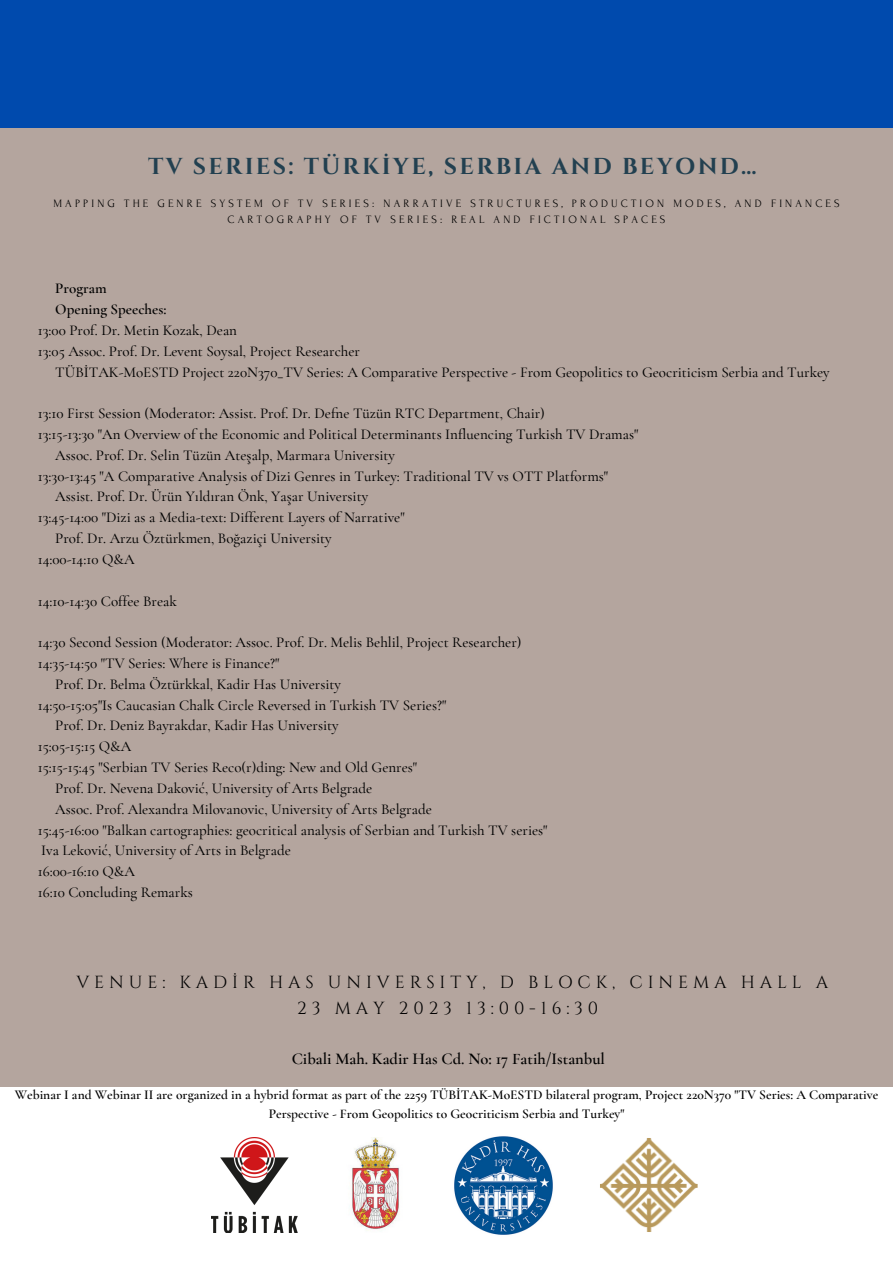
<style>
.page{position:relative;width:893px;height:1263px;background:#b4a59e}
.page>*{position:absolute;margin:0;border:0;box-sizing:border-box;transform-origin:0 0}
.t1{font:700 23.02px "Cinzel";letter-spacing:.1em;color:#224050}
.t2{font:17.48px "Cinzel";letter-spacing:.28em;color:#000}
.t3{font:600 16.5px "Cormorant Garamond";color:#000}
.t4{font:500 15px "Cormorant Garamond";color:#000}
.t5{font:600 15px "Cormorant Garamond";color:#000}
.t6{font:600 13.5px/18.6px "Cormorant Garamond";color:#000;text-align:center}
.t7{font:11.25px "Forum";letter-spacing:.28em;color:#000}
</style>
<div class="page">
<div style="left:0;top:1087px;width:893px;height:176px;background:#fff"></div>
<img style="left:454px;top:1136px;width:99px;height:99px">
<img style="left:350px;top:1137px;width:50px;height:94px">
<img style="left:600px;top:1138px;width:98px;height:94px">
<img style="left:212px;top:1137px;width:86px;height:95px">
<div style="left:0;top:0;width:893px;height:128px;background:#004aad"></div>
<p class="t1" style="left:148px;top:152px;width:610px">TV SERIES: TÜRKİYE, SERBIA AND BEYOND…</p>
<p class="t7" style="left:53px;top:197px;width:787px">MAPPING THE GENRE SYSTEM OF TV SERIES: NARRATIVE STRUCTURES, PRODUCTION MODES, AND FINANCES</p>
<p class="t7" style="left:228px;top:214px;width:439px">CARTOGRAPHY OF TV SERIES: REAL AND FICTIONAL SPACES</p>
<p class="t5" style="left:55px;top:279px;width:53px">Program</p>
<p class="t5" style="left:55px;top:300px;width:113px">Opening Speeches:</p>
<p class="t4" style="left:38px;top:321px;width:201px">13:00 Prof. Dr. Metin Kozak, Dean</p>
<p class="t4" style="left:38px;top:342px;width:324px">13:05 Assoc. Prof. Dr. Levent Soysal, Project Researcher</p>
<p class="t4" style="left:55px;top:363px;width:776px">TÜBİTAK-MoESTD Project 220N370_TV Series: A Comparative Perspective - From Geopolitics to Geocriticism Serbia and Turkey</p>
<p class="t4" style="left:38px;top:404px;width:509px">13:10 First Session (Moderator: Assist. Prof. Dr. Defne Tüzün RTC Department, Chair)</p>
<p class="t4" style="left:38px;top:425px;width:602px">13:15-13:30 "An Overview of the Economic and Political Determinants Influencing Turkish TV Dramas"</p>
<p class="t4" style="left:55px;top:446px;width:341px">Assoc. Prof. Dr. Selin Tüzün Ateşalp, Marmara University</p>
<p class="t4" style="left:38px;top:467px;width:572px">13:30-13:45 "A Comparative Analysis of Dizi Genres in Turkey: Traditional TV vs OTT Platforms"</p>
<p class="t4" style="left:55px;top:488px;width:314px">Assist. Prof. Dr. Ürün Yıldıran Önk, Yaşar University</p>
<p class="t4" style="left:38px;top:508px;width:368px">13:45-14:00 "Dizi as a Media-text: Different Layers of Narrative"</p>
<p class="t4" style="left:55px;top:529px;width:278px">Prof. Dr. Arzu Öztürkmen, Boğaziçi University</p>
<p class="t4" style="left:38px;top:550px;width:98px">14:00-14:10 Q&amp;A</p>
<p class="t4" style="left:38px;top:592px;width:141px">14:10-14:30 Coffee Break</p>
<p class="t4" style="left:38px;top:633px;width:485px">14:30 Second Session (Moderator: Assoc. Prof. Dr. Melis Behlil, Project Researcher)</p>
<p class="t4" style="left:38px;top:654px;width:243px">14:35-14:50 "TV Series: Where is Finance?"</p>
<p class="t4" style="left:55px;top:675px;width:287px">Prof. Dr. Belma Öztürkkal, Kadir Has University</p>
<p class="t4" style="left:38px;top:696px;width:410px">14:50-15:05"Is Caucasian Chalk Circle Reversed in Turkish TV Series?"</p>
<p class="t4" style="left:55px;top:716px;width:285px">Prof. Dr. Deniz Bayrakdar, Kadir Has University</p>
<p class="t4" style="left:38px;top:737px;width:95px">15:05-15:15 Q&amp;A</p>
<p class="t4" style="left:38px;top:758px;width:381px">15:15-15:45 "Serbian TV Series Reco(r)ding: New and Old Genres"</p>
<p class="t4" style="left:55px;top:779px;width:319px">Prof. Dr. Nevena Daković, University of Arts Belgrade</p>
<p class="t4" style="left:55px;top:800px;width:378px">Assoc. Prof. Alexandra Milovanovic, University of Arts Belgrade</p>
<p class="t4" style="left:38px;top:821px;width:511px">15:45-16:00 "Balkan cartographies: geocritical analysis of Serbian and Turkish TV series"</p>
<p class="t4" style="left:41px;top:841px;width:251px">Iva Leković, University of Arts in Belgrade</p>
<p class="t4" style="left:38px;top:862px;width:99px">16:00-16:10 Q&amp;A</p>
<p class="t4" style="left:38px;top:883px;width:157px">16:10 Concluding Remarks</p>
<p class="t2" style="left:76px;top:971px;width:753px">VENUE: KADİR HAS UNIVERSITY, D BLOCK, CINEMA HALL A</p>
<p class="t2" style="left:297px;top:997px;width:303px">23 MAY 2023 13:00-16:30</p>
<p class="t3" style="left:292px;top:1049px;width:315px">Cibali Mah. Kadir Has Cd. No: 17 Fatih/Istanbul</p>
<p class="t6" style="left:15px;top:1086px;width:865px">Webinar I and Webinar II are organized in a hybrid format as part of the 2259 TÜBİTAK-MoESTD bilateral program, Project 220N370 "TV Series: A Comparative<br>Perspective - From Geopolitics to Geocriticism Serbia and Turkey"</p>
</div>
